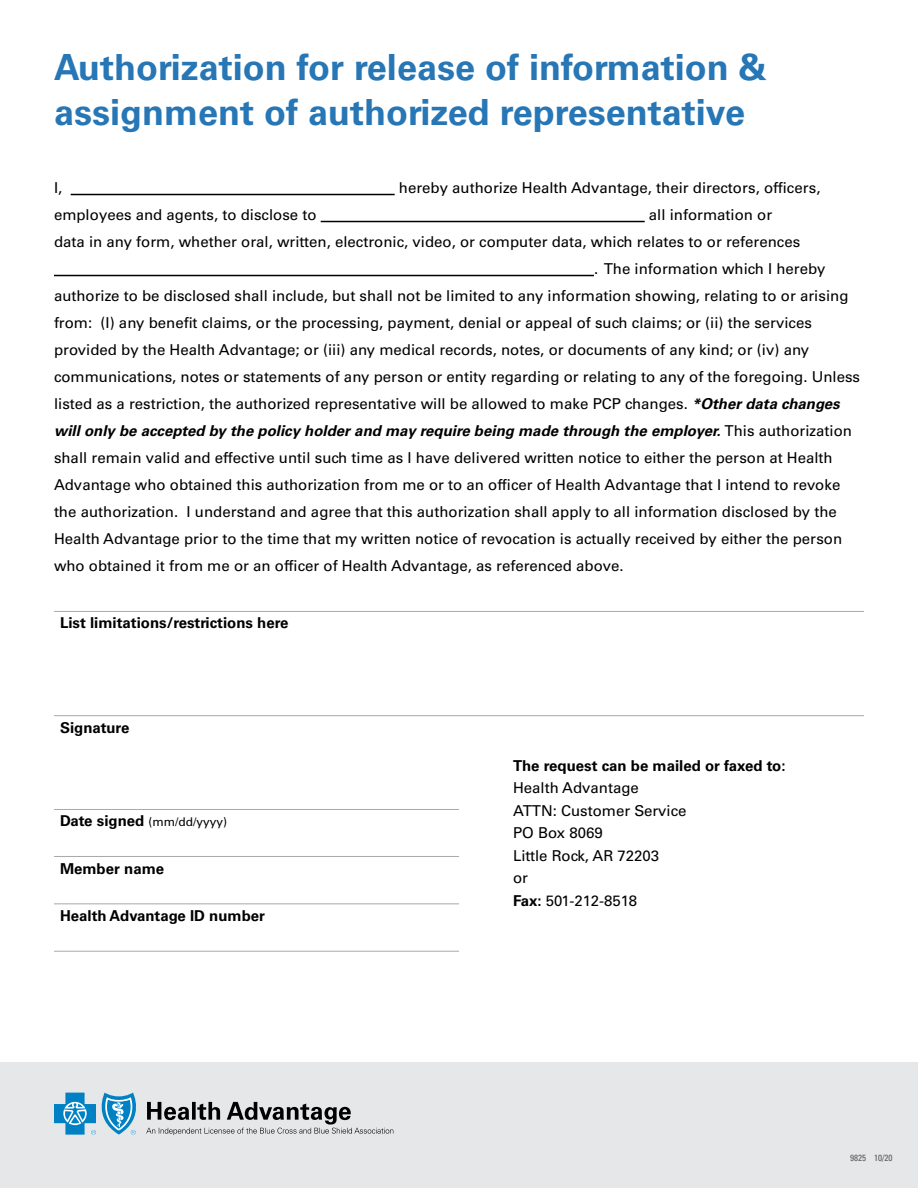
<style>
.page{position:relative;width:918px;height:1188px;background:#fff}
.page>*{position:absolute;margin:0;border:0;box-sizing:border-box;transform-origin:0 0}
.Title_of_document{font:700 36px/45px "Univers LT Std";color:#2776b5}
.t1{font:15px "Univers LT Std";color:#000}
.Lables{font:700 15px "Univers LT Std";color:#000}
.t2{font:italic 700 15px "Univers LT Std";color:#000}
.Lables-2{font:12px "Univers LT Std";color:#000}
.t3{font:condensed 9px "Univers LT Std";color:#58595b}
.s1{font-weight:700;font-style:italic}
.s2{font-weight:400;font-style:normal}
.s3{font-weight:700;font-size:15px}
.s4{font-weight:700}
</style>
<div class="page">
<div style="left:0;top:1063px;width:918px;height:125px;background:#e6e7e8"></div>
<svg style="left:54px;top:1093px;width:339px;height:42px"></svg>
<hr style="left:54px;top:611px;width:810px;height:1px;background:#a7a9ac">
<hr style="left:54px;top:715px;width:810px;height:1px;background:#a7a9ac">
<hr style="left:54px;top:856px;width:405px;height:1px;background:#a7a9ac">
<hr style="left:54px;top:809px;width:405px;height:1px;background:#a7a9ac">
<hr style="left:54px;top:903px;width:405px;height:1px;background:#a7a9ac">
<hr style="left:54px;top:951px;width:405px;height:1px;background:#a7a9ac">
<hr style="left:71px;top:194px;width:324px;height:1px;background:#000">
<hr style="left:321px;top:221px;width:324px;height:1px;background:#000">
<hr style="left:54px;top:275px;width:540px;height:1px;background:#000">
<p class="Title_of_document" style="left:54px;top:45px;width:714px">Authorization for release of information &amp; assignment of authorized representative</p>
<p class="t1" style="left:54px;top:178px;width:10px">I,</p>
<p class="t1" style="left:399px;top:178px;width:423px">hereby authorize Health Advantage, their directors, officers,</p>
<p class="t1" style="left:54px;top:205px;width:264px">employees and agents, to disclose to</p>
<p class="t1" style="left:649px;top:205px;width:125px">all information or</p>
<p class="t1" style="left:54px;top:232px;width:748px">data in any form, whether oral, written, electronic, video, or computer data, which relates to or references</p>
<p class="t1" style="left:594px;top:259px;width:233px">. The information which I hereby</p>
<p class="t1" style="left:54px;top:286px;width:796px">authorize to be disclosed shall include, but shall not be limited to any information showing, relating to or arising</p>
<p class="t1" style="left:54px;top:313px;width:759px">from: (I) any benefit claims, or the processing, payment, denial or appeal of such claims; or (ii) the services</p>
<p class="t1" style="left:54px;top:340px;width:757px">provided by the Health Advantage; or (iii) any medical records, notes, or documents of any kind; or (iv) any</p>
<p class="t1" style="left:54px;top:367px;width:808px">communications, notes or statements of any person or entity regarding or relating to any of the foregoing. Unless</p>
<p class="t1" style="left:54px;top:394px;width:787px">listed as a restriction, the authorized representative will be allowed to make PCP changes. <span class="s1">*Other data changes</span></p>
<p class="t2" style="left:54px;top:421px;width:800px">will only be accepted by the policy holder and may require being made through the employer. <span class="s2">This authorization</span></p>
<p class="t1" style="left:54px;top:448px;width:780px">shall remain valid and effective until such time as I have delivered written notice to either the person at Health</p>
<p class="t1" style="left:54px;top:475px;width:788px">Advantage who obtained this authorization from me or to an officer of Health Advantage that I intend to revoke</p>
<p class="t1" style="left:54px;top:502px;width:784px">the authorization. I understand and agree that this authorization shall apply to all information disclosed by the</p>
<p class="t1" style="left:54px;top:529px;width:790px">Health Advantage prior to the time that my written notice of revocation is actually received by either the person</p>
<p class="t1" style="left:54px;top:556px;width:571px">who obtained it from me or an officer of Health Advantage, as referenced above.</p>
<p class="Lables" style="left:60px;top:614px;width:230px">List limitations/restrictions here</p>
<p class="Lables" style="left:60px;top:719px;width:71px">Signature</p>
<p class="Lables-2" style="left:60px;top:815px;width:169px"><span class="s3">Date signed</span> (mm/dd/yyyy)</p>
<p class="Lables" style="left:60px;top:859px;width:106px">Member name</p>
<p class="Lables" style="left:60px;top:907px;width:207px">Health Advantage ID number</p>
<p class="Lables" style="left:513px;top:757px;width:274px">The request can be mailed or faxed to:</p>
<p class="t1" style="left:513px;top:779px;width:127px">Health Advantage</p>
<p class="t1" style="left:513px;top:801px;width:175px">ATTN: Customer Service</p>
<p class="t1" style="left:513px;top:824px;width:91px">PO Box 8069</p>
<p class="t1" style="left:513px;top:846px;width:148px">Little Rock, AR 72203</p>
<p class="t1" style="left:513px;top:869px;width:16px">or</p>
<p class="t1" style="left:513px;top:891px;width:126px"><span class="s4">Fax:</span> 501-212-8518</p>
<p class="t3" style="left:850px;top:1152px;width:44px">9825 10/20</p>
</div>
